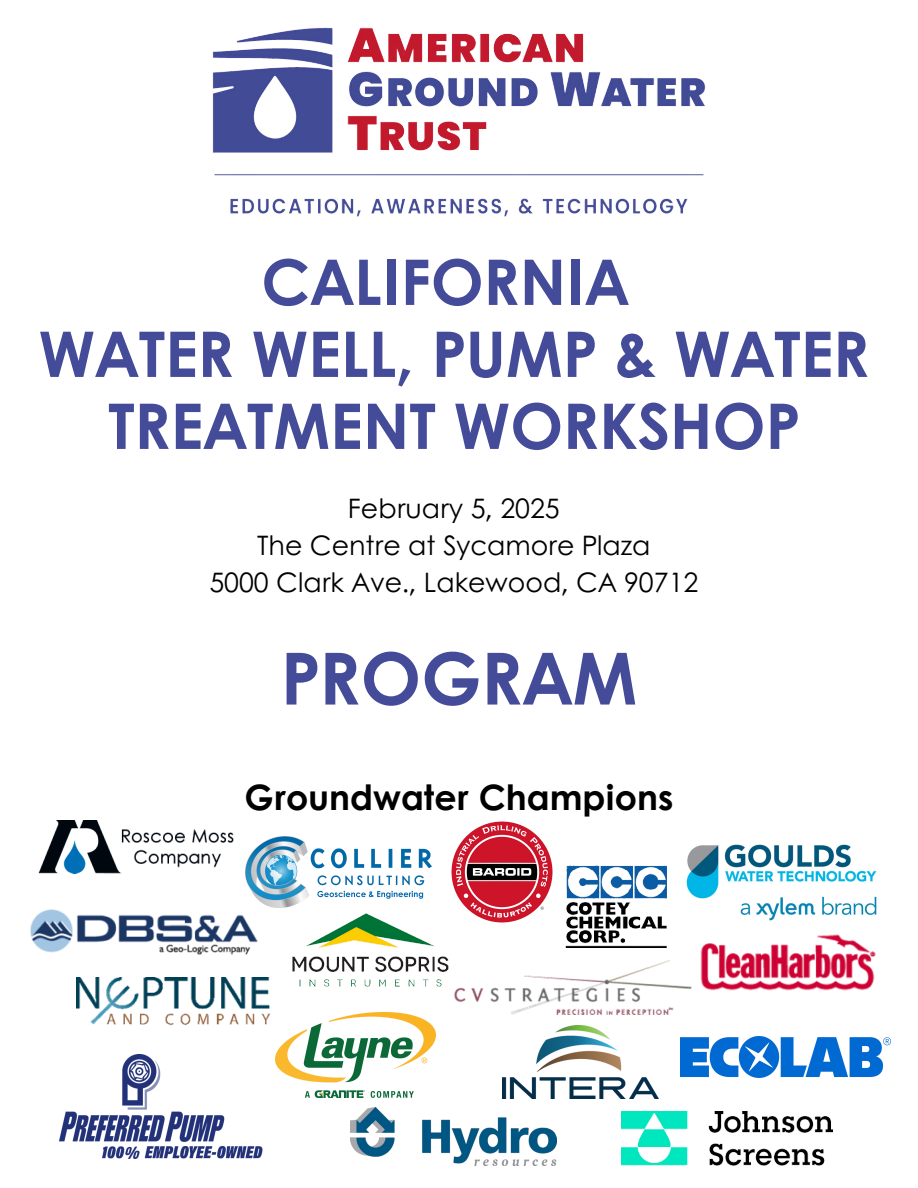
<style>
.page{position:relative;width:918px;height:1188px;background:#fff}
.page>*{position:absolute;margin:0;border:0;box-sizing:border-box;transform-origin:0 0}
.t1{font:700 72px "Century Gothic";color:#444b99}
.t2{font:700 63px/72px "Century Gothic";color:#444b99;text-align:center}
.t3{font:700 34.95px "Century Gothic";color:#000}
.t4{font:26.85px "Century Gothic";color:#000}
</style>
<div class="page">
<img style="left:212px;top:27px;width:494px;height:190px">
<img style="left:700px;top:934px;width:176px;height:57px">
<img style="left:77px;top:977px;width:192px;height:49px">
<img style="left:464px;top:961px;width:228px;height:54px">
<img style="left:351px;top:1108px;width:206px;height:57px">
<img style="left:246px;top:837px;width:185px;height:71px">
<img style="left:565px;top:865px;width:101px;height:82px">
<img style="left:621px;top:1112px;width:212px;height:54px">
<img style="left:38px;top:821px;width:196px;height:53px">
<img style="left:59px;top:1055px;width:204px;height:103px">
<img style="left:275px;top:1012px;width:160px;height:86px">
<img style="left:275px;top:896px;width:189px;height:106px">
<img style="left:31px;top:907px;width:226px;height:48px">
<img style="left:680px;top:1037px;width:211px;height:40px">
<img style="left:502px;top:1025px;width:157px;height:73px">
<img style="left:451px;top:821px;width:102px;height:102px">
<img style="left:686px;top:844px;width:191px;height:77px">
<p class="t2" style="left:38px;top:243px;width:832px">CALIFORNIA<br>WATER WELL, PUMP &amp; WATER<br>TREATMENT WORKSHOP</p>
<p class="t4" style="left:348px;top:488px;width:213px">February 5, 2025</p>
<h2 class="t4" style="left:257px;top:525px;width:395px">The Centre at Sycamore Plaza</h2>
<p class="t4" style="left:209px;top:562px;width:491px">5000 Clark Ave., Lakewood, CA 90712</p>
<h1 class="t1" style="left:281px;top:624px;width:358px">PROGRAM</h1>
<p class="t3" style="left:244px;top:771px;width:431px">Groundwater Champions</p>
</div>
